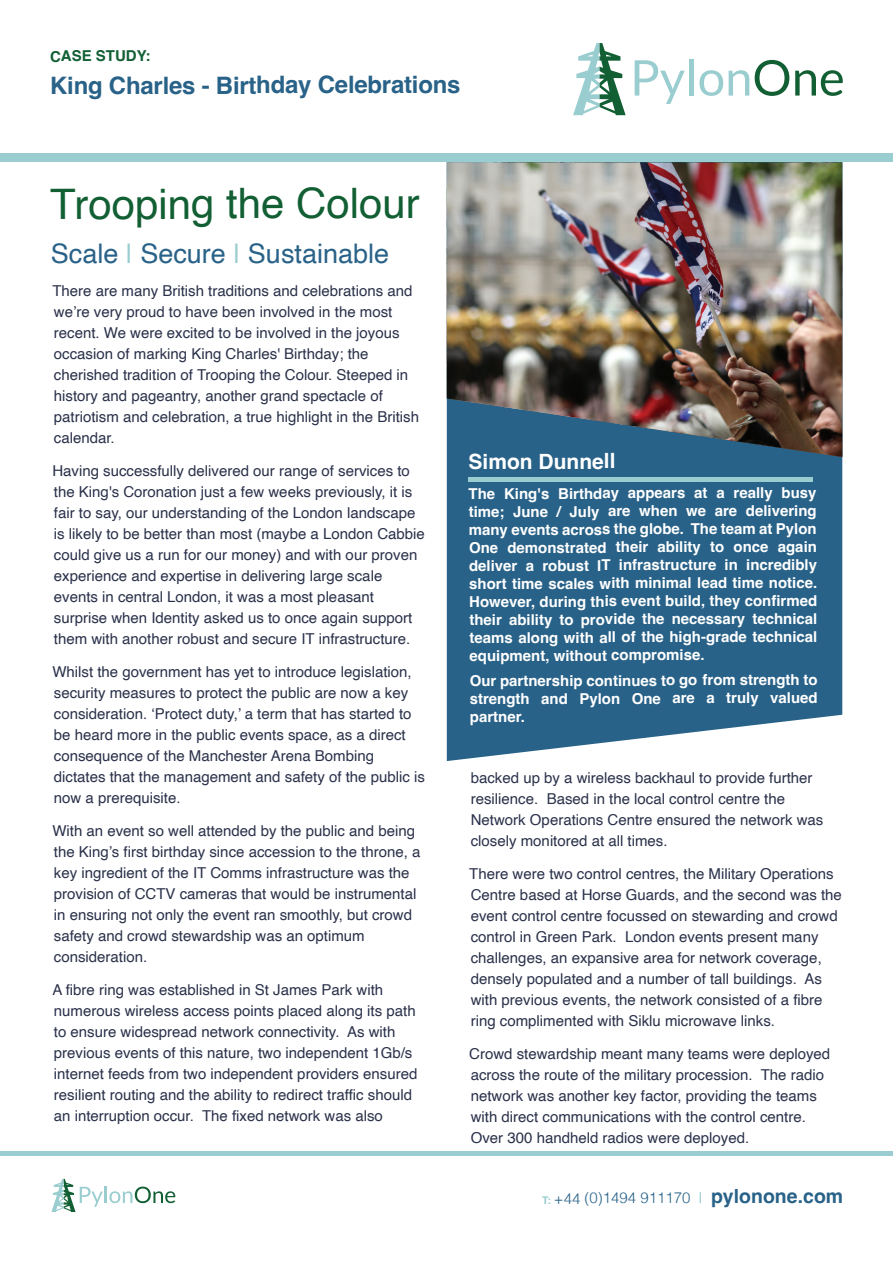
<style>
.page{position:relative;width:893px;height:1263px;background:#fff}
.page>*{position:absolute;margin:0;border:0;box-sizing:border-box;transform-origin:0 0}
.t1{font:42px "Helvetica";letter-spacing:-.005em;color:#125f34}
.t2{font:27px "Helvetica";color:#296288}
.t3{font:700 24px "Helvetica";letter-spacing:-.015em;color:#296288}
.t4{font:700 21px "Helvetica";letter-spacing:-.005em;color:#fff}
.t5{font:15px/21px "Helvetica";color:#2a314a}
.t6{font:700 15px/18px "Helvetica";letter-spacing:-.005em;color:#fff;text-align:justify}
.t7{font:300 15px "Helvetica";letter-spacing:-.005em;color:#296288}
.t8{font:700 15px "Helvetica";letter-spacing:-.005em;color:#125f34}
.s1{color:#99cdcf}
.s2{font-weight:700;font-size:10.5px;color:#99cdcf}
.s3{font-weight:400;color:#99cdcf}
.s4{font-weight:700;font-size:19.5px}
</style>
<div class="page">
<svg style="left:447px;top:457px;width:395px;height:304px;background:#396e91"></svg>
<div style="left:0;top:153px;width:893px;height:9px;background:#99cdcf"></div>
<div style="left:0;top:1151px;width:893px;height:5px;background:#99cdcf"></div>
<svg style="left:635px;top:60px;width:50px;height:44px"></svg>
<div style="left:689px;top:59px;width:5px;height:37px;background:#99cdcf"></div>
<svg style="left:699px;top:70px;width:24px;height:26px"></svg>
<svg style="left:729px;top:70px;width:20px;height:26px"></svg>
<svg style="left:755px;top:60px;width:34px;height:36px"></svg>
<svg style="left:795px;top:70px;width:48px;height:26px"></svg>
<svg style="left:573px;top:43px;width:53px;height:72px"></svg>
<svg style="left:51px;top:1179px;width:124px;height:33px"></svg>
<hr style="left:468px;top:477px;width:344px;height:4px;background:#99cdcf">
<img style="left:447px;top:162px;width:395px;height:295px">
<p class="t8" style="left:50px;top:47px;width:102px">CASE STUDY:</p>
<h3 class="t3" style="left:50px;top:70px;width:412px">King Charles - Birthday Celebrations</h3>
<h1 class="t1" style="left:50px;top:171px;width:371px">Trooping the Colour</h1>
<h2 class="t2" style="left:51px;top:232px;width:340px">Scale <span class="s1">|</span> Secure <span class="s1">|</span> Sustainable</h2>
<p class="t5" style="left:52px;top:280px;width:368px">There are many British traditions and celebrations and we’re very proud to have been involved in the most recent. We were excited to be involved in the joyous occasion of marking King Charles' Birthday; the cherished tradition of Trooping the Colour. Steeped in history and pageantry, another grand spectacle of patriotism and celebration, a true highlight in the British calendar.</p>
<p class="t5" style="left:52px;top:460px;width:374px">Having successfully delivered our range of services to the King's Coronation just a few weeks previously, it is fair to say, our understanding of the London landscape is likely to be better than most (maybe a London Cabbie could give us a run for our money) and with our proven experience and expertise in delivering large scale events in central London, it was a most pleasant surprise when Identity asked us to once again support them with another robust and secure IT infrastructure.</p>
<p class="t5" style="left:52px;top:661px;width:374px">Whilst the government has yet to introduce legislation, security measures to protect the public are now a key consideration. ‘Protect duty,’ a term that has started to be heard more in the public events space, as a direct consequence of the Manchester Arena Bombing dictates that the management and safety of the public is now a prerequisite.</p>
<p class="t5" style="left:52px;top:820px;width:370px">With an event so well attended by the public and being the King’s first birthday since accession to the throne, a key ingredient of the IT Comms infrastructure was the provision of CCTV cameras that would be instrumental in ensuring not only the event ran smoothly, but crowd safety and crowd stewardship was an optimum consideration.</p>
<p class="t5" style="left:52px;top:979px;width:367px">A fibre ring was established in St James Park with numerous wireless access points placed along its path to ensure widespread network connectivity. As with previous events of this nature, two independent 1Gb/s internet feeds from two independent providers ensured resilient routing and the ability to redirect traffic should an interruption occur. The fixed network was also</p>
<h3 class="t4" style="left:469px;top:448px;width:149px">Simon Dunnell</h3>
<p class="t6" style="left:469px;top:486px;width:350px">The King's Birthday appears at a really busy time; June / July are when we are delivering many events across the globe. The team at Pylon One demonstrated their ability to once again deliver a robust IT infrastructure in incredibly short time scales with minimal lead time notice.<br>However, during this event build, they confirmed their ability to provide the necessary technical teams along with all of the high-grade technical equipment, without compromise.</p>
<p class="t6" style="left:470px;top:673px;width:350px">Our partnership continues to go from strength to strength and Pylon One are a truly valued partner.</p>
<p class="t5" style="left:471px;top:768px;width:354px">backed up by a wireless backhaul to provide further resilience. Based in the local control centre the Network Operations Centre ensured the network was closely monitored at all times.</p>
<p class="t5" style="left:469px;top:864px;width:374px">There were two control centres, the Military Operations Centre based at Horse Guards, and the second was the event control centre focussed on stewarding and crowd control in Green Park. London events present many challenges, an expansive area for network coverage, densely populated and a number of tall buildings. As with previous events, the network consisted of a fibre ring complimented with Siklu microwave links.</p>
<p class="t5" style="left:469px;top:1044px;width:362px">Crowd stewardship meant many teams were deployed across the route of the military procession. The radio network was another key factor, providing the teams with direct communications with the control centre.<br>Over 300 handheld radios were deployed.</p>
<p class="t7" style="left:542px;top:1185px;width:303px"><span class="s2">T:</span> +44 (0)1494 911170 <span class="s3">|</span> <span class="s4">pylonone.com</span></p>
</div>
